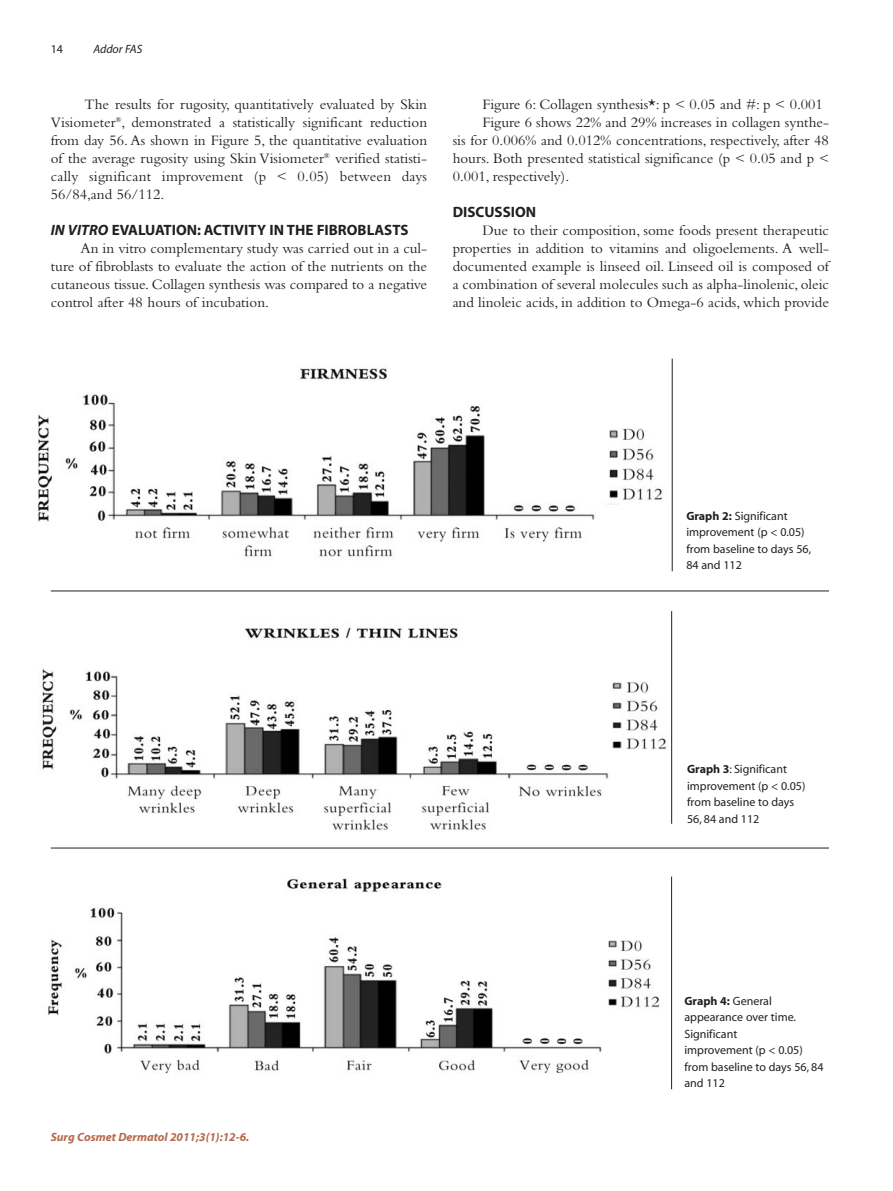
<style>
.page{position:relative;width:893px;height:1191px;background:#fff}
.page>*{position:absolute;margin:0;border:0;box-sizing:border-box;transform-origin:0 0}
.t1{font:15px/18px "Bembo";color:#231f20;text-align:justify}
.t2{font:700 15px "Myriad";color:#231f20}
.t3{font:12px/16.5px "Myriad";color:#231f20}
.t4{font:italic 700 12px "Myriad";color:#b5694d}
.t5{font:italic 12px "Myriad";color:#231f20}
.s1{font-style:italic}
.s2{font-weight:700}
</style>
<div class="page">
<img style="left:38px;top:368px;width:633px;height:224px">
<img style="left:42px;top:611px;width:631px;height:220px">
<img style="left:48px;top:878px;width:612px;height:196px">
<hr style="left:51px;top:590px;width:778px;height:1px;background:#231f20">
<hr style="left:51px;top:847px;width:778px;height:1px;background:#231f20">
<hr style="left:672px;top:358px;width:1px;height:213px;background:#231f20">
<hr style="left:671px;top:611px;width:1px;height:212px;background:#231f20">
<hr style="left:671px;top:876px;width:1px;height:213px;background:#231f20">
<p class="t3" style="left:51px;top:42px;width:14px">14</p>
<p class="t5" style="left:93px;top:45px;width:51px">Addor FAS</p>
<p class="t1" style="left:51px;top:97px;width:378px;text-indent:34px">The results for rugosity, quantitatively evaluated by Skin Visiometer<sup>®</sup>, demonstrated a statistically significant reduction from day 56. As shown in Figure 5, the quantitative evaluation of the average rugosity using Skin Visiometer<sup>®</sup> verified statisti&shy;cally significant improvement (p &lt; 0.05) between days 56/84,and 56/112.</p>
<p class="t2" style="left:51px;top:224px;width:359px"><span class="s1">IN VITRO</span> EVALUATION: ACTIVITY IN THE FIBROBLASTS</p>
<p class="t1" style="left:51px;top:241px;width:378px;text-indent:30px">An in vitro complementary study was carried out in a cul&shy;ture of fibroblasts to evaluate the action of the nutrients on the cutaneous tissue. Collagen synthesis was compared to a negative control after 48 hours of incubation.</p>
<p class="t1" style="left:482px;top:97px;width:342px">Figure 6: Collagen synthesis*: p &lt; 0.05 and #: p &lt; 0.001</p>
<p class="t1" style="left:482px;top:115px;width:348px">Figure 6 shows 22% and 29% increases in collagen synthe-</p>
<p class="t1" style="left:453px;top:133px;width:378px">sis for 0.006% and 0.012% concentrations, respectively, after 48</p>
<p class="t1" style="left:453px;top:151px;width:378px">hours. Both presented statistical significance (p &lt; 0.05 and p &lt;</p>
<p class="t1" style="left:453px;top:169px;width:118px">0.001, respectively).</p>
<p class="t2" style="left:453px;top:206px;width:85px">DISCUSSION</p>
<p class="t1" style="left:453px;top:223px;width:378px;text-indent:30px">Due to their composition, some foods present therapeutic properties in addition to vitamins and oligoelements. A well&shy;documented example is linseed oil. Linseed oil is composed of a combination of several molecules such as alpha-linolenic, oleic and linoleic acids, in addition to Omega-6 acids, which provide</p>
<p class="t4" style="left:51px;top:1132px;width:200px">Surg Cosmet Dermatol 2011;3(1):12-6.</p>
<p class="t3" style="left:686px;top:508px;width:126px"><span class="s2">Graph 2:</span> Significant improvement (p &lt; 0.05) from baseline to days 56,<br>84 and 112</p>
<p class="t3" style="left:687px;top:762px;width:120px"><span class="s2">Graph 3</span>: Significant improvement (p &lt; 0.05) from baseline to days<br>56, 84 and 112</p>
<p class="t3" style="left:684px;top:993px;width:141px"><span class="s2">Graph 4:</span> General appearance over time.<br>Significant<br>improvement (p &lt; 0.05) from baseline to days 56, 84 and 112</p>
</div>
